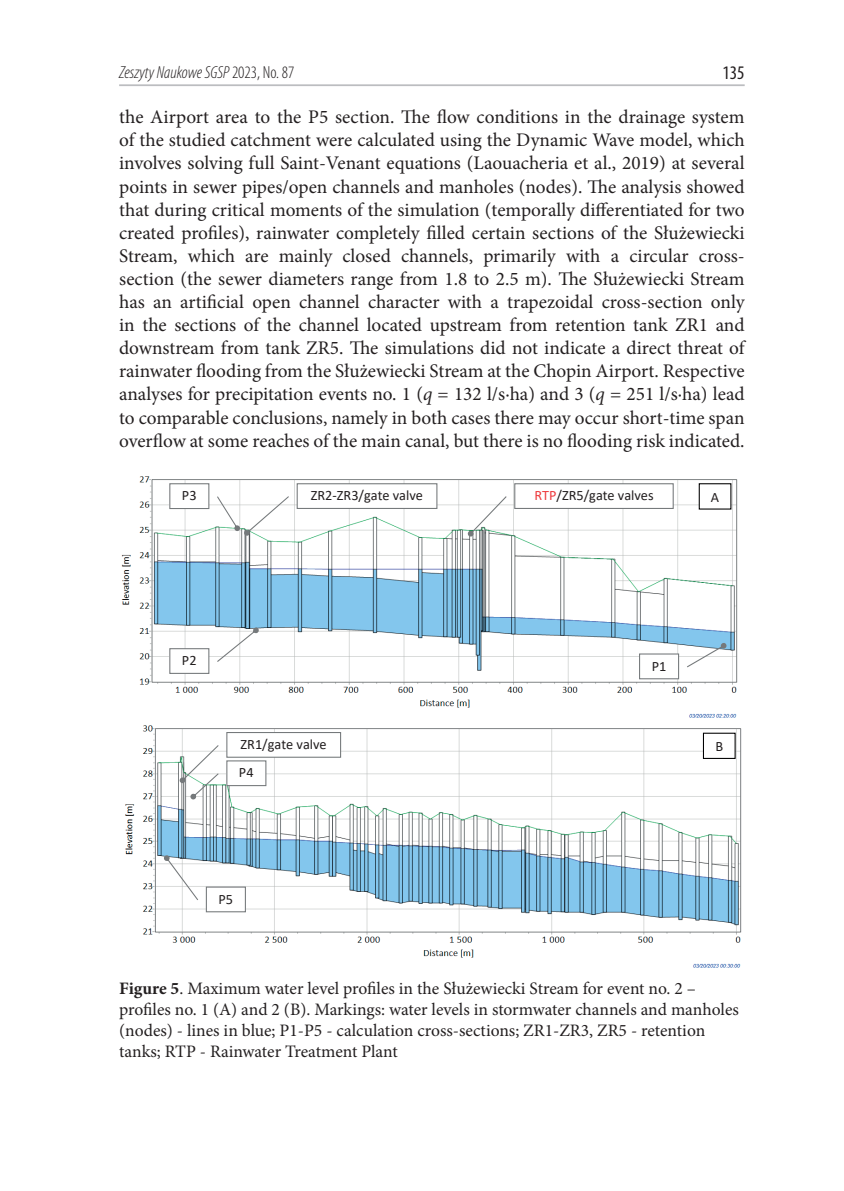
<style>
.page{position:relative;width:844px;height:1191px;background:#fff}
.page>*{position:absolute;margin:0;border:0;box-sizing:border-box;transform-origin:0 0}
.t1{font:19.25px/23.1px "Minion Pro";color:#231f20;text-align:justify}
.t2{font:condensed 19.25px "Myriad Pro";color:#231f20}
.t3{font:17.5px/21px "Minion Pro";color:#231f20}
.t4{font:italic 300 condensed 17.5px "Myriad Pro";color:#231f20}
.t5{font:14.35px/28.3px "Calibri";color:#231f20}
.s1{font-style:normal}
.s2{font-style:italic}
.s3{color:#ee393c}
.s4{font-weight:700}
</style>
<div class="page">
<hr style="left:119px;top:84px;width:625px;height:2px;background:#bcbdc0">
<img style="left:121px;top:476px;width:617px;height:242px">
<img style="left:125px;top:725px;width:617px;height:243px">
<div style="left:227px;top:732px;width:113px;height:25px;background:#fff"></div>
<div style="left:226px;top:732px;width:115px;height:25px;border:1px solid #75797b"></div>
<div style="left:227px;top:761px;width:39px;height:24px;background:#fff"></div>
<div style="left:226px;top:760px;width:40px;height:26px;border:1px solid #75797b"></div>
<svg style="left:179px;top:745px;width:39px;height:54px"></svg>
<div style="left:206px;top:887px;width:39px;height:24px;background:#fff"></div>
<div style="left:206px;top:886px;width:40px;height:26px;border:1px solid #75797b"></div>
<svg style="left:164px;top:855px;width:34px;height:45px"></svg>
<div style="left:297px;top:484px;width:140px;height:24px;background:#fff"></div>
<div style="left:296px;top:483px;width:141px;height:26px;border:1px solid #75797b"></div>
<div style="left:514px;top:484px;width:159px;height:24px;background:#fff"></div>
<div style="left:514px;top:483px;width:159px;height:26px;border:1px solid #75797b"></div>
<svg style="left:467px;top:496px;width:39px;height:40px"></svg>
<div style="left:639px;top:654px;width:39px;height:25px;background:#fff"></div>
<div style="left:639px;top:653px;width:40px;height:26px;border:1px solid #75797b"></div>
<svg style="left:686px;top:643px;width:40px;height:24px"></svg>
<div style="left:170px;top:484px;width:39px;height:24px;background:#fff"></div>
<div style="left:169px;top:483px;width:40px;height:26px;border:1px solid #75797b"></div>
<svg style="left:217px;top:496px;width:72px;height:40px"></svg>
<div style="left:170px;top:648px;width:39px;height:25px;background:#fff"></div>
<div style="left:169px;top:648px;width:40px;height:26px;border:1px solid #75797b"></div>
<svg style="left:217px;top:627px;width:42px;height:35px"></svg>
<div style="left:703px;top:733px;width:32px;height:25px;background:#fff"></div>
<div style="left:702px;top:732px;width:33px;height:27px;border:1px solid #000001"></div>
<div style="left:699px;top:484px;width:31px;height:25px;background:#fff"></div>
<div style="left:698px;top:483px;width:33px;height:26px;border:1px solid #000001"></div>
<p class="t4" style="left:119px;top:63px;width:177px">Zeszyty Naukowe SGSP <span class="s1">2023, No. 87</span></p>
<p class="t2" style="left:722px;top:61px;width:24px">135</p>
<p class="t1" style="left:119px;top:106px;width:628px">the Airport area to the P5 section. The flow conditions in the drainage system of the studied catchment were calculated using the Dynamic Wave model, which involves solving full Saint-Venant equations (Laouacheria et al., 2019) at several points in sewer pipes/open channels and manholes (nodes). The analysis showed that during critical moments of the simulation (temporally differentiated for two created profiles), rainwater completely filled certain sections of the Służewiecki Stream, which are mainly closed channels, primarily with a circular cross&shy;section (the sewer diameters range from 1.8 to 2.5 m). The Służewiecki Stream has an artificial open channel character with a trapezoidal cross-section only in the sections of the channel located upstream from retention tank ZR1 and downstream from tank ZR5. The simulations did not indicate a direct threat of rainwater flooding from the Służewiecki Stream at the Chopin Airport. Respective analyses for precipitation events no. 1 (<span class="s2">q</span> = 132 l/s·ha) and 3 (<span class="s2">q</span> = 251 l/s·ha) lead to comparable conclusions, namely in both cases there may occur short-time span overflow at some reaches of the main canal, but there is no flooding risk indicated.</p>
<p class="t5" style="left:182px;top:481px;width:16px">P3</p>
<p class="t5" style="left:311px;top:481px;width:113px">ZR2-ZR3/gate valve</p>
<p class="t5" style="left:534px;top:481px;width:121px"><span class="s3">RTP</span>/ZR5/gate valves</p>
<p class="t5" style="left:710px;top:482px;width:10px">A</p>
<p class="t5" style="left:182px;top:646px;width:16px">P2</p>
<p class="t5" style="left:239px;top:729px;width:89px">ZR1/gate valve<br>P4</p>
<p class="t5" style="left:218px;top:884px;width:16px">P5</p>
<p class="t5" style="left:651px;top:651px;width:16px">P1</p>
<p class="t5" style="left:715px;top:731px;width:9px">B</p>
<p class="t3" style="left:119px;top:978px;width:621px"><span class="s4">Figure 5</span>. Maximum water level profiles in the Służewiecki Stream for event no. 2 – profiles no. 1 (A) and 2 (B). Markings: water levels in stormwater channels and manholes (nodes) - lines in blue; P1-P5 - calculation cross-sections; ZR1-ZR3, ZR5 - retention tanks; RTP - Rainwater Treatment Plant</p>
</div>
